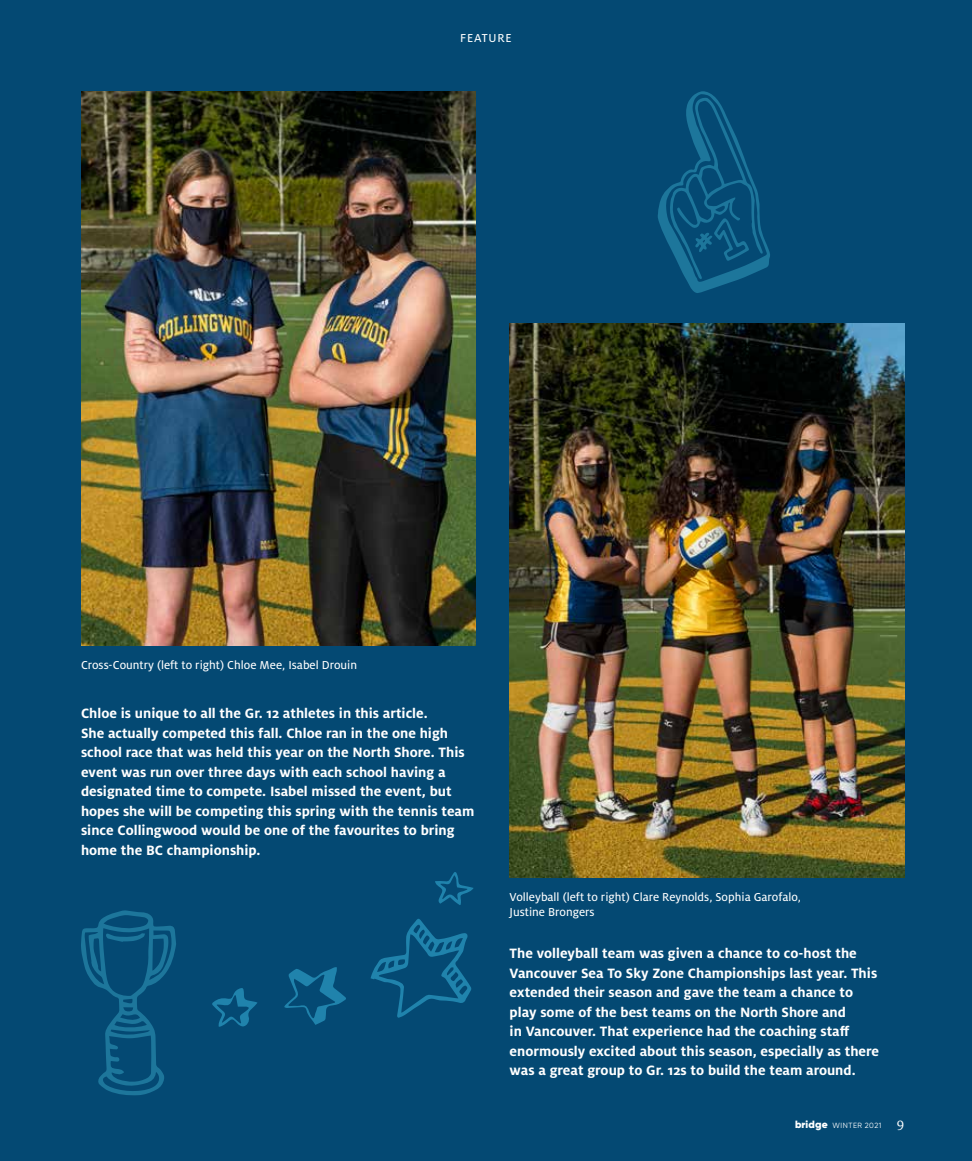
<style>
.page{position:relative;width:972px;height:1161px;background:#044973}
.page>*{position:absolute;margin:0;border:0;box-sizing:border-box;transform-origin:0 0}
.t1{font:700 15px/19.5px "Milo OT";color:#fff}
.t2{font:12.75px/15px "Milo OT Text";color:#fff}
.t3{font:12.75px "Milo OT Text";letter-spacing:.06em;color:#fff}
.t4{font:7.5px "Gilroy";letter-spacing:.075em;color:#fff}
.s1{font-weight:900;font-size:10.5px}
.s2{font-family:"Milo Serif OT";font-size:15px}
</style>
<div class="page">
<img style="left:81px;top:91px;width:395px;height:554px">
<img style="left:510px;top:323px;width:394px;height:554px">
<svg style="left:658px;top:91px;width:112px;height:202px"></svg>
<svg style="left:81px;top:910px;width:95px;height:186px"></svg>
<svg style="left:371px;top:919px;width:100px;height:99px"></svg>
<svg style="left:284px;top:967px;width:62px;height:58px"></svg>
<svg style="left:212px;top:988px;width:45px;height:39px"></svg>
<svg style="left:435px;top:872px;width:39px;height:33px"></svg>
<p class="t3" style="left:460px;top:31px;width:53px">FEATURE</p>
<p class="t2" style="left:81px;top:658px;width:278px">Cross-Country (left to right) Chloe Mee, Isabel Drouin</p>
<p class="t1" style="left:81px;top:704px;width:395px">Chloe is unique to all the Gr. 12 athletes in this article.<br>She actually competed this fall. Chloe ran in the one high school race that was held this year on the North Shore. This event was run over three days with each school having a designated time to compete. Isabel missed the event, but hopes she will be competing this spring with the tennis team since Collingwood would be one of the favourites to bring home the BC championship.</p>
<p class="t2" style="left:510px;top:890px;width:293px">Volleyball (left to right) Clare Reynolds, Sophia Garofalo,<br>Justine Brongers</p>
<p class="t1" style="left:510px;top:944px;width:371px">The volleyball team was given a chance to co-host the Vancouver Sea To Sky Zone Championships last year. This extended their season and gave the team a chance to play some of the best teams on the North Shore and<br>in Vancouver. That experience had the coaching staff enormously excited about this season, especially as there was a great group to Gr. 12s to build the team around.</p>
<p class="t4" style="left:795px;top:1120px;width:111px"><span class="s1">bridge</span> WINTER 2021 <span class="s2">9</span></p>
</div>
